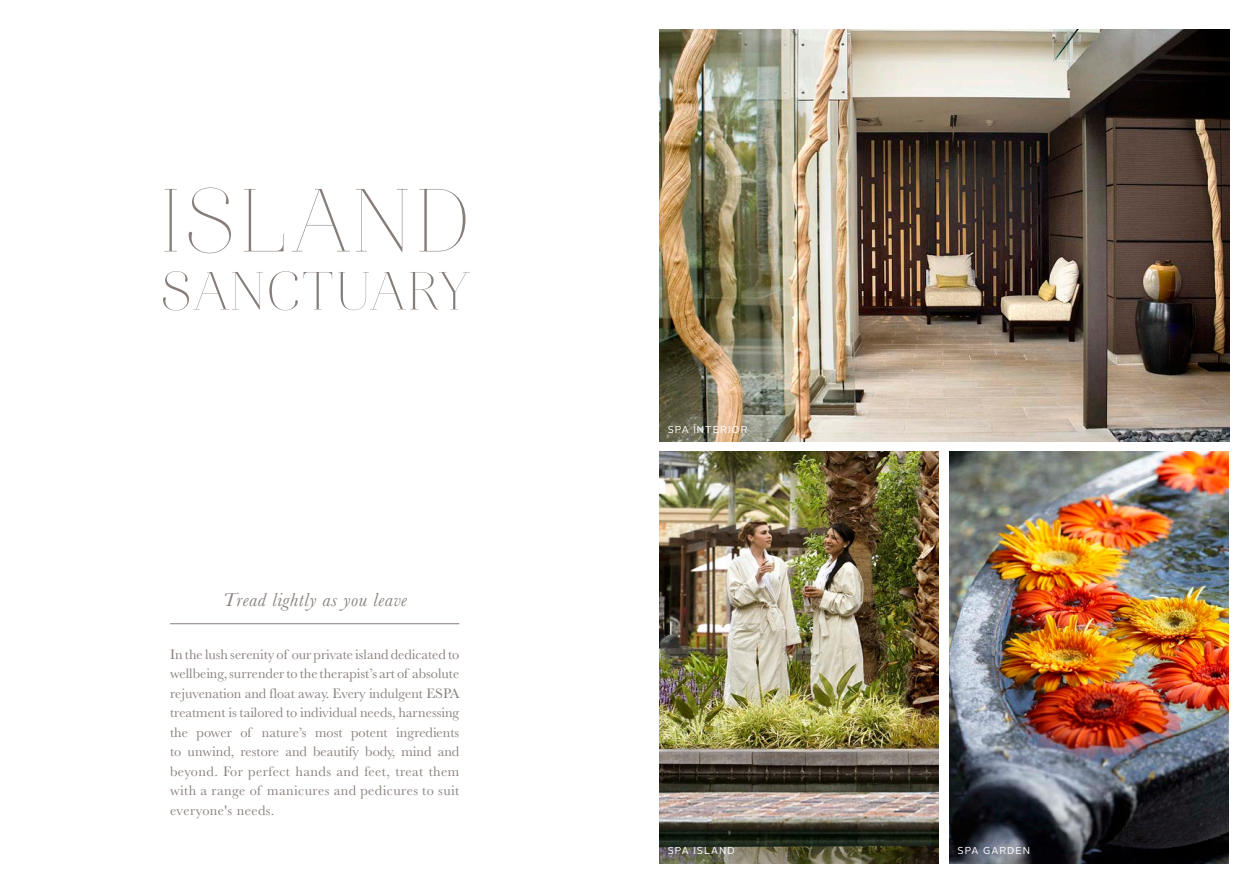
<style>
.page{position:relative;width:1259px;height:893px;background:#fff}
.page>*{position:absolute;margin:0;border:0;box-sizing:border-box;transform-origin:0 0}
.Large_Headings_Text{font:90px "Aire Light Pro";letter-spacing:.06em;color:#877e7a}
.Small_Main_Heading{font:54px "Aire Roman Pro";letter-spacing:.05em;color:#877e7a}
.t1{font:italic 19.5px "Baskerville";letter-spacing:.03em;color:#877e7a}
.t2{font:14.25px/19.5px "Baskerville";letter-spacing:.03em;color:#877e7a;text-align:justify}
.captions{font:10.05px "Alright Sans";letter-spacing:.1em;color:#fff}
</style>
<div class="page">
<hr style="left:170px;top:623px;width:289px;height:1px;background:#877e7a">
<img style="left:659px;top:452px;width:280px;height:411px">
<img style="left:659px;top:30px;width:570px;height:411px">
<img style="left:949px;top:452px;width:279px;height:411px">
<p class="Large_Headings_Text" style="left:161px;top:168px;width:310px">ISLAND</p>
<p class="Small_Main_Heading" style="left:162px;top:259px;width:307px">SANCTUARY</p>
<p class="t1" style="left:223px;top:588px;width:185px">Tread lightly as you leave</p>
<p class="t2" style="left:170px;top:644px;width:291px">In the lush serenity of our private island dedicated to wellbeing, surrender to the therapist’s art of absolute rejuvenation and float away. Every indulgent ESPA treatment is tailored to individual needs, harnessing the power of nature’s most potent ingredients to unwind, restore and beautify body, mind and beyond. For perfect hands and feet, treat them with a range of manicures and pedicures to suit everyone's needs.</p>
<p class="captions" style="left:668px;top:422px;width:81px">SPA INTERIOR</p>
<p class="captions" style="left:668px;top:843px;width:68px">SPA ISLAND</p>
<p class="captions" style="left:957px;top:843px;width:74px">SPA GARDEN</p>
<p class="captions" style="left:957px;top:844px;width:91px">ONE&amp;ONLY SPA</p>
</div>
